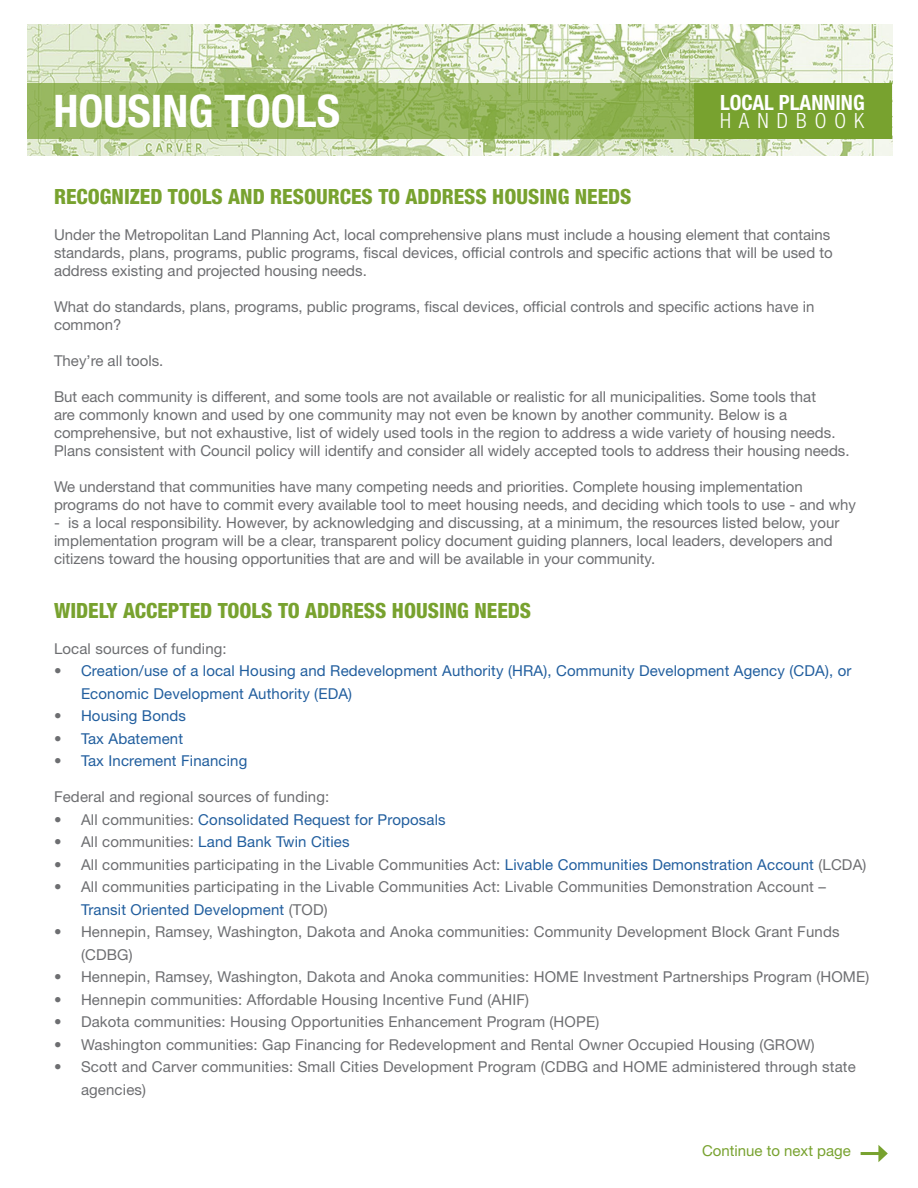
<style>
.page{position:relative;width:918px;height:1188px;background:#fff}
.page>*{position:absolute;margin:0;border:0;box-sizing:border-box;transform-origin:0 0}
.t1{font:700 condensed 45px "Helvetica Neue LT Std";color:#fff}
.t2{font:800 condensed 21px "Helvetica Neue LT Std";color:#78a22f}
.t3{font:700 condensed 21px "Helvetica Neue LT Std";color:#fff}
.t4{font:300 condensed 21px "Helvetica Neue LT Std";letter-spacing:.38em;color:#fff}
.Body{font:15px/18px "Helvetica Neue LT Std";color:#6d6e71}
.t5{font:15px/22.5px "Helvetica Neue LT Std";letter-spacing:.01em;color:#215e9e}
.Subheader{font:15px "Helvetica Neue LT Std";color:#78a22f}
.s1{color:#6d6e71}
.s2{color:#215e9e}
</style>
<div class="page">
<img style="left:27px;top:25px;width:865px;height:130px">
<svg style="left:27px;top:83px;width:668px;height:56px;background:#93b459"></svg>
<div style="left:695px;top:83px;width:197px;height:56px;background:#78a22f"></div>
<hr style="left:861px;top:1152px;width:20px;height:3px;background:#78a22f">
<svg style="left:878px;top:1145px;width:10px;height:17px"></svg>
<h1 class="t1" style="left:53px;top:84px;width:288px">HOUSING TOOLS</h1>
<h2 class="t3" style="left:720px;top:90px;width:146px">LOCAL PLANNING</h2>
<h2 class="t4" style="left:720px;top:108px;width:146px">HANDBOOK</h2>
<h2 class="t2" style="left:54px;top:184px;width:579px">RECOGNIZED TOOLS AND RESOURCES TO ADDRESS HOUSING NEEDS</h2>
<p class="Body" style="left:54px;top:225px;width:780px">Under the Metropolitan Land Planning Act, local comprehensive plans must include a housing element that contains standards, plans, programs, public programs, fiscal devices, official controls and specific actions that will be used to address existing and projected housing needs.</p>
<p class="Body" style="left:54px;top:297px;width:762px">What do standards, plans, programs, public programs, fiscal devices, official controls and specific actions have in common?</p>
<p class="Body" style="left:54px;top:351px;width:111px">They’re all tools.</p>
<p class="Body" style="left:54px;top:387px;width:797px">But each community is different, and some tools are not available or realistic for all municipalities. Some tools that<br>are commonly known and used by one community may not even be known by another community. Below is a comprehensive, but not exhaustive, list of widely used tools in the region to address a wide variety of housing needs.<br>Plans consistent with Council policy will identify and consider all widely accepted tools to address their housing needs.</p>
<p class="Body" style="left:54px;top:477px;width:804px">We understand that communities have many competing needs and priorities. Complete housing implementation programs do not have to commit every available tool to meet housing needs, and deciding which tools to use - and why</p>
<p class="Body" style="left:54px;top:513px;width:787px">- is a local responsibility. However, by acknowledging and discussing, at a minimum, the resources listed below, your implementation program will be a clear, transparent policy document guiding planners, local leaders, developers and citizens toward the housing opportunities that are and will be available in your community.</p>
<h2 class="t2" style="left:54px;top:598px;width:479px">WIDELY ACCEPTED TOOLS TO ADDRESS HOUSING NEEDS</h2>
<p class="Body" style="left:54px;top:639px;width:174px">Local sources of funding:</p>
<p class="t5" style="left:81px;top:660px;width:772px;text-indent:-27px"><span class="s1">•</span> Creation/use of a local Housing and Redevelopment Authority (HRA), Community Development Agency (CDA), or<br>Economic Development Authority (EDA)</p>
<p class="t5" style="left:54px;top:705px;width:134px"><span class="s1">•</span> Housing Bonds</p>
<p class="t5" style="left:54px;top:727px;width:131px"><span class="s1">•</span> Tax Abatement</p>
<p class="t5" style="left:54px;top:750px;width:195px"><span class="s1">•</span> Tax Increment Financing</p>
<p class="Body" style="left:54px;top:788px;width:277px">Federal and regional sources of funding:</p>
<p class="t5" style="left:54px;top:808px;width:393px"><span class="s1">• All communities:</span> Consolidated Request for Proposals</p>
<p class="t5" style="left:54px;top:831px;width:297px"><span class="s1">• All communities:</span> Land Bank Twin Cities</p>
<p class="Body" style="left:54px;top:855px;width:814px">• All communities participating in the Livable Communities Act: <span class="s2">Livable Communities Demonstration Account</span> (LCDA)</p>
<p class="Body" style="left:81px;top:876px;width:746px;line-height:22.5px;text-indent:-27px">• All communities participating in the Livable Communities Act: Livable Communities Demonstration Account –<br><span class="s2">Transit Oriented Development</span> (TOD)</p>
<p class="Body" style="left:81px;top:921px;width:760px;line-height:22.5px;text-indent:-27px">• Hennepin, Ramsey, Washington, Dakota and Anoka communities: Community Development Block Grant Funds (CDBG)</p>
<p class="Body" style="left:54px;top:968px;width:817px">• Hennepin, Ramsey, Washington, Dakota and Anoka communities: HOME Investment Partnerships Program (HOME)</p>
<p class="Body" style="left:54px;top:990px;width:477px">• Hennepin communities: Affordable Housing Incentive Fund (AHIF)</p>
<p class="Body" style="left:54px;top:1013px;width:547px">• Dakota communities: Housing Opportunities Enhancement Program (HOPE)</p>
<p class="Body" style="left:54px;top:1035px;width:762px">• Washington communities: Gap Financing for Redevelopment and Rental Owner Occupied Housing (GROW)</p>
<p class="Body" style="left:81px;top:1056px;width:776px;line-height:22.5px;text-indent:-27px">• Scott and Carver communities: Small Cities Development Program (CDBG and HOME administered through state agencies)</p>
<h3 class="Subheader" style="left:702px;top:1142px;width:150px">Continue to next page</h3>
</div>
